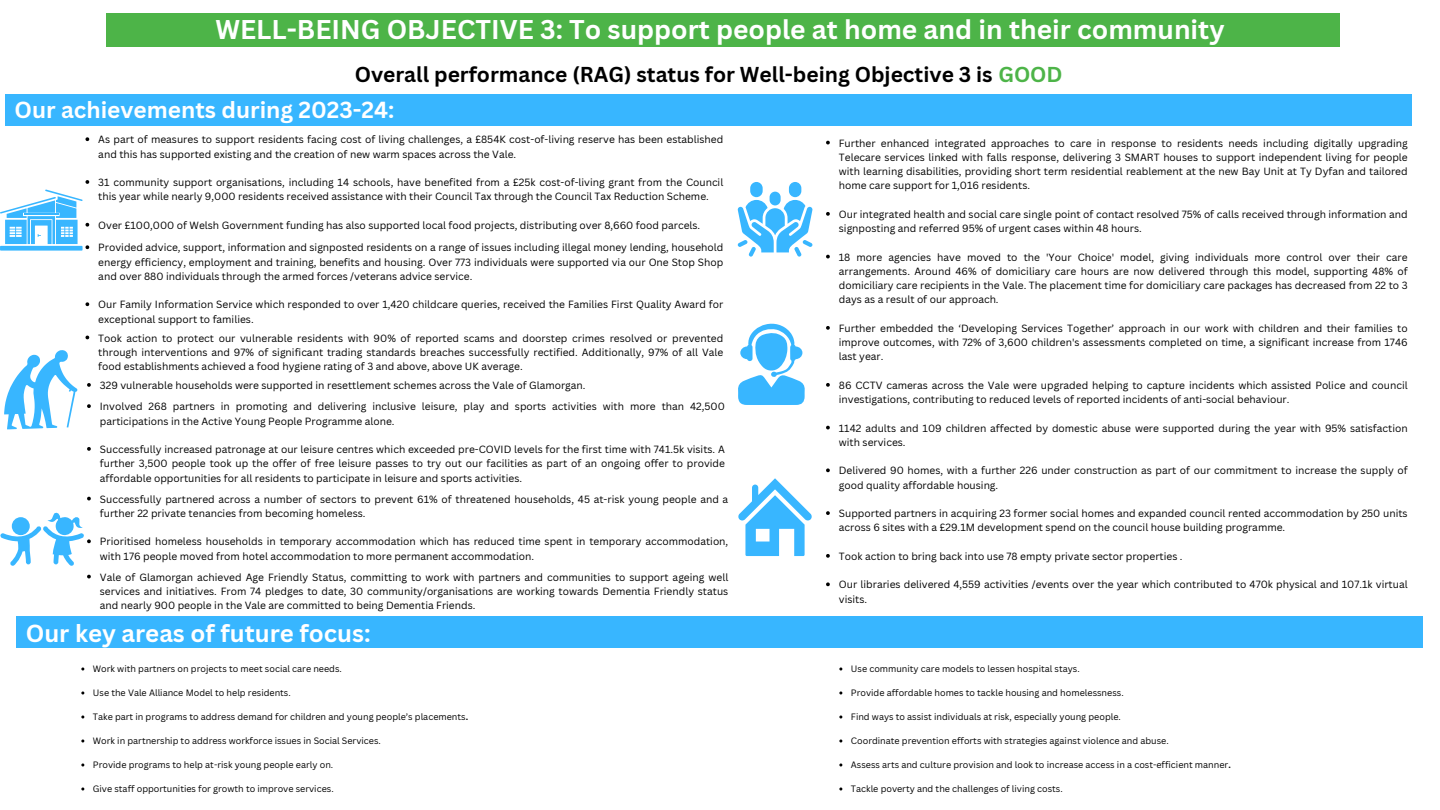
<style>
.page{position:relative;width:1440px;height:810px;background:#fff}
.page>*{position:absolute;margin:0;border:0;box-sizing:border-box;transform-origin:0 0}
.t1{font:700 26.4px "Canva Sans";color:#fff}
.t2{font:700 24px "Canva Sans";color:#fff}
.t3{font:700 22.6px "Canva Sans";color:#fff}
.t4{font:700 21px "Canva Sans";color:#000}
.t5{font:10.2px/14.2px "Canva Sans";color:#000}
.t6{font:9px "Canva Sans";color:#000}
.s1{color:#4db448}
.s2{font-weight:700}
</style>
<div class="page">
<div style="left:107px;top:13px;width:1233px;height:34px;background:#4db448"></div>
<div style="left:16px;top:616px;width:1407px;height:32px;background:#38b6ff"></div>
<svg style="left:738px;top:478px;width:74px;height:78px"></svg>
<hr style="left:0;top:246px;width:82px;height:4px;background:#38b6ff">
<div style="left:770px;top:192px;width:11px;height:13px;background:#38b6ff;border-radius:6px"></div>
<div style="left:750px;top:182px;width:13px;height:15px;background:#38b6ff;border-radius:6px"></div>
<div style="left:789px;top:182px;width:12px;height:15px;background:#38b6ff;border-radius:6px"></div>
<svg style="left:738px;top:200px;width:74px;height:57px"></svg>
<svg style="left:738px;top:323px;width:67px;height:82px"></svg>
<svg style="left:4px;top:350px;width:74px;height:79px"></svg>
<svg style="left:86px;top:137px;width:3px;height:4px"></svg>
<svg style="left:0;top:180px;width:89px;height:69px"></svg>
<svg style="left:86px;top:302px;width:3px;height:4px"></svg>
<svg style="left:87px;top:383px;width:4px;height:4px"></svg>
<svg style="left:87px;top:404px;width:4px;height:4px"></svg>
<svg style="left:87px;top:447px;width:4px;height:4px"></svg>
<svg style="left:87px;top:575px;width:4px;height:3px"></svg>
<svg style="left:87px;top:497px;width:4px;height:3px"></svg>
<svg style="left:0;top:512px;width:91px;height:54px"></svg>
<svg style="left:826px;top:141px;width:4px;height:3px"></svg>
<svg style="left:826px;top:212px;width:4px;height:4px"></svg>
<svg style="left:826px;top:255px;width:4px;height:3px"></svg>
<svg style="left:826px;top:326px;width:4px;height:4px"></svg>
<svg style="left:826px;top:383px;width:4px;height:4px"></svg>
<svg style="left:826px;top:426px;width:4px;height:3px"></svg>
<svg style="left:826px;top:468px;width:4px;height:4px"></svg>
<svg style="left:826px;top:511px;width:4px;height:4px"></svg>
<svg style="left:826px;top:554px;width:4px;height:4px"></svg>
<svg style="left:826px;top:582px;width:4px;height:4px"></svg>
<div style="left:5px;top:95px;width:1407px;height:31px;background:#38b6ff"></div>
<h1 class="t1" style="left:215px;top:11px;width:1011px">WELL-BEING OBJECTIVE 3: To support people at home and in their community</h1>
<p class="t4" style="left:355px;top:60px;width:709px">Overall performance (RAG) status for Well-being Objective 3 is <span class="s1">GOOD</span></p>
<p class="t3" style="left:14px;top:94px;width:381px">Our achievements during 2023-24:</p>
<h2 class="t5" style="left:98px;top:132px;width:627px">As part of measures to support residents facing cost of living challenges, a £854K cost-of-living reserve has been established and this has supported existing and the creation of new warm spaces across the Vale.</h2>
<p class="t5" style="left:98px;top:175px;width:627px">31 community support organisations, including 14 schools, have benefited from a £25k cost-of-living grant from the Council this year while nearly 9,000 residents received assistance with their Council Tax through the Council Tax Reduction Scheme.</p>
<p class="t5" style="left:98px;top:218px;width:603px">Over £100,000 of Welsh Government funding has also supported local food projects, distributing over 8,660 food parcels.</p>
<p class="t5" style="left:98px;top:240px;width:627px;text-align:justify">Provided advice, support, information and signposted residents on a range of issues including illegal money lending, household energy efficiency, employment and training, benefits and housing. Over 773 individuals were supported via our One Stop Shop and over 880 individuals through the armed forces /veterans advice service.</p>
<p class="t5" style="left:98px;top:297px;width:627px">Our Family Information Service which responded to over 1,420 childcare queries, received the Families First Quality Award for exceptional support to families.</p>
<p class="t5" style="left:98px;top:331px;width:627px;text-align:justify">Took action to protect our vulnerable residents with 90% of reported scams and doorstep crimes resolved or prevented through interventions and 97% of significant trading standards breaches successfully rectified. Additionally, 97% of all Vale food establishments achieved a food hygiene rating of 3 and above, above UK average.</p>
<p class="t5" style="left:100px;top:378px;width:487px">329 vulnerable households were supported in resettlement schemes across the Vale of Glamorgan.</p>
<p class="t5" style="left:100px;top:399px;width:627px">Involved 268 partners in promoting and delivering inclusive leisure, play and sports activities with more than 42,500 participations in the Active Young People Programme alone.</p>
<p class="t5" style="left:100px;top:442px;width:627px;text-align:justify">Successfully increased patronage at our leisure centres which exceeded pre-COVID levels for the first time with 741.5k visits. A further 3,500 people took up the offer of free leisure passes to try out our facilities as part of an ongoing offer to provide affordable opportunities for all residents to participate in leisure and sports activities.</p>
<p class="t5" style="left:100px;top:492px;width:630px">Successfully partnered across a number of sectors to prevent 61% of threatened households, 45 at-risk young people and a further 22 private tenancies from becoming homeless.</p>
<p class="t5" style="left:100px;top:534px;width:630px">Prioritised homeless households in temporary accommodation which has reduced time spent in temporary accommodation, with 176 people moved from hotel accommodation to more permanent accommodation.</p>
<p class="t5" style="left:100px;top:570px;width:630px;text-align:justify">Vale of Glamorgan achieved Age Friendly Status, committing to work with partners and communities to support ageing well services and initiatives. From 74 pledges to date, 30 community/organisations are working towards Dementia Friendly status and nearly 900 people in the Vale are committed to being Dementia Friends.</p>
<h2 class="t2" style="left:26px;top:616px;width:346px">Our key areas of future focus:</h2>
<p class="t6" style="left:93px;top:662px;width:251px">Work with partners on projects to meet social care needs.</p>
<p class="t6" style="left:93px;top:686px;width:199px">Use the Vale Alliance Model to help residents.</p>
<p class="t6" style="left:93px;top:710px;width:377px">Take part in programs to address demand for children and young people’s placements<span class="s2">.</span></p>
<p class="t6" style="left:93px;top:734px;width:290px">Work in partnership to address workforce issues in Social Services.</p>
<p class="t6" style="left:93px;top:758px;width:242px">Provide programs to help at-risk young people early on.</p>
<p class="t6" style="left:93px;top:782px;width:242px">Give staff opportunities for growth to improve services.</p>
<p class="t5" style="left:839px;top:136px;width:570px;text-align:justify">Further enhanced integrated approaches to care in response to residents needs including digitally upgrading Telecare services linked with falls response, delivering 3 SMART houses to support independent living for people with learning disabilities, providing short term residential reablement at the new Bay Unit at Ty Dyfan and tailored home care support for 1,016 residents.</p>
<p class="t5" style="left:839px;top:207px;width:570px">Our integrated health and social care single point of contact resolved 75% of calls received through information and signposting and referred 95% of urgent cases within 48 hours.</p>
<p class="t5" style="left:839px;top:250px;width:570px;text-align:justify">18 more agencies have moved to the 'Your Choice' model, giving individuals more control over their care arrangements. Around 46% of domiciliary care hours are now delivered through this model, supporting 48% of domiciliary care recipients in the Vale. The placement time for domiciliary care packages has decreased from 22 to 3 days as a result of our approach.</p>
<p class="t5" style="left:839px;top:321px;width:570px;text-align:justify">Further embedded the ‘Developing Services Together’ approach in our work with children and their families to improve outcomes, with 72% of 3,600 children's assessments completed on time, a significant increase from 1746 last year.</p>
<p class="t5" style="left:839px;top:378px;width:570px">86 CCTV cameras across the Vale were upgraded helping to capture incidents which assisted Police and council investigations, contributing to reduced levels of reported incidents of anti-social behaviour.</p>
<h1 class="t5" style="left:839px;top:421px;width:570px">1142 adults and 109 children affected by domestic abuse were supported during the year with 95% satisfaction with services.</h1>
<p class="t5" style="left:839px;top:463px;width:570px">Delivered 90 homes, with a further 226 under construction as part of our commitment to increase the supply of good quality affordable housing.</p>
<p class="t5" style="left:839px;top:506px;width:570px">Supported partners in acquiring 23 former social homes and expanded council rented accommodation by 250 units across 6 sites with a £29.1M development spend on the council house building programme.</p>
<p class="t5" style="left:839px;top:549px;width:345px">Took action to bring back into use 78 empty private sector properties .</p>
<p class="t5" style="left:839px;top:577px;width:570px">Our libraries delivered 4,559 activities /events over the year which contributed to 470k physical and 107.1k virtual visits.</p>
<p class="t6" style="left:851px;top:662px;width:230px">Use community care models to lessen hospital stays.</p>
<p class="t6" style="left:851px;top:686px;width:274px">Provide affordable homes to tackle housing and homelessness.</p>
<p class="t6" style="left:851px;top:710px;width:272px">Find ways to assist individuals at risk, especially young people.</p>
<p class="t6" style="left:851px;top:734px;width:319px">Coordinate prevention efforts with strategies against violence and abuse.</p>
<p class="t6" style="left:851px;top:758px;width:381px">Assess arts and culture provision and look to increase access in a cost-efficient manner<span class="s2">.</span></p>
<p class="t6" style="left:851px;top:782px;width:213px">Tackle poverty and the challenges of living costs.</p>
</div>
